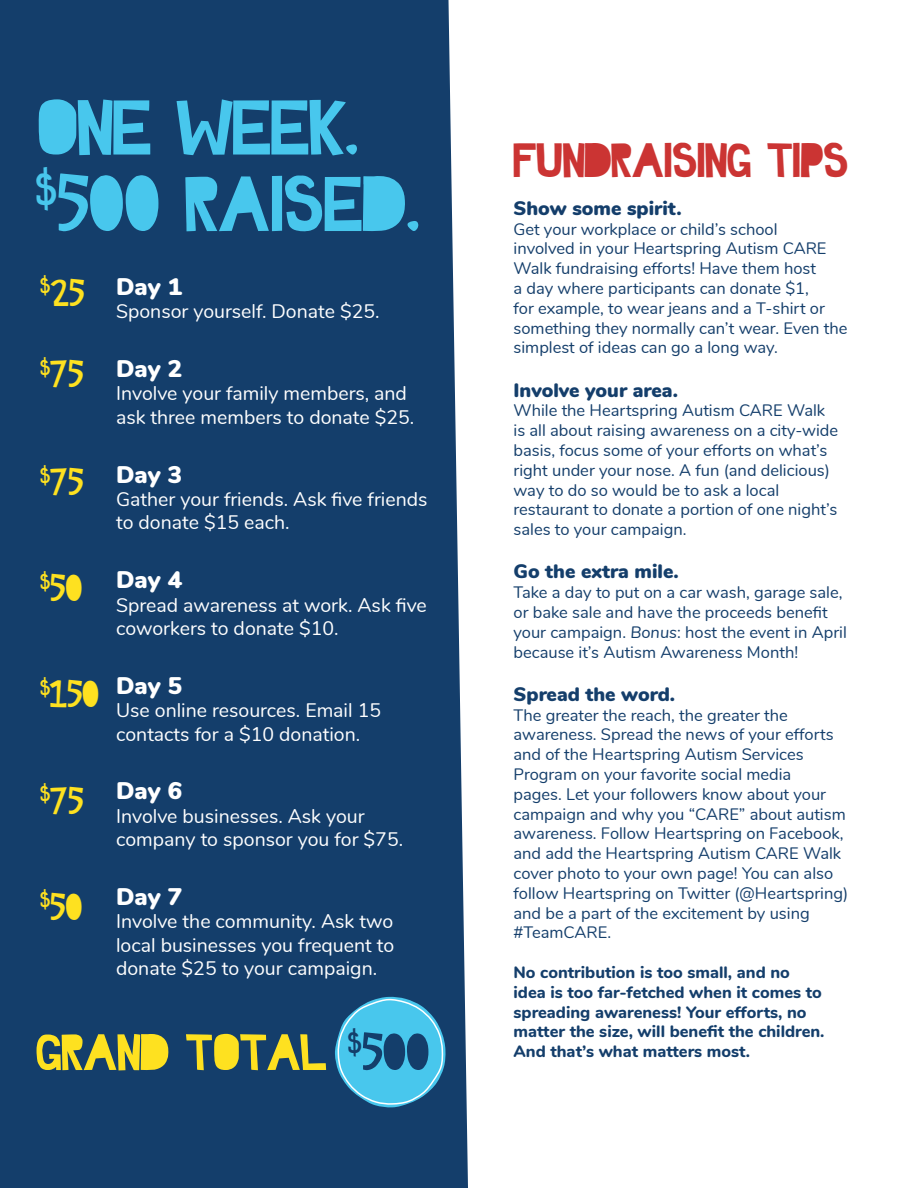
<style>
.page{position:relative;width:918px;height:1188px;background:#fff}
.page>*{position:absolute;margin:0;border:0;box-sizing:border-box;transform-origin:0 0}
.t1{font:79.2px/76.5px "Ghost Town";color:#48c7ed}
.t2{font:51.9px "Ghost Town";color:#fee120}
.t3{font:49.05px "Ghost Town";color:#cb3433}
.t4{font:37.5px/81.9px "Ghost Town";color:#fee120}
.t5{font:900 24px "Nunito";color:#fff}
.t6{font:19.5px/23.4px "Nunito";color:#fff}
.t7{font:900 19.5px "Nunito";color:#143e6b}
.t8{font:16.5px/19.8px "Nunito";color:#143e6b}
.t9{font:800 16.5px/19.8px "Nunito";color:#143e6b}
.s1{color:#143e6b}
.s2{font-style:italic}
</style>
<div class="page">
<div style="left:0;top:0;width:468px;height:1188px;background:#143e6b"></div>
<svg style="left:335px;top:997px;width:111px;height:111px"></svg>
<h1 class="t1" style="left:36px;top:91px;width:386px">ONE WEEK. <sup>$</sup>500 RAISED.</h1>
<h3 class="t4" style="left:40px;top:253px;width:45px"><sup>$</sup>25 <sup>$</sup>75</h3>
<h3 class="t4" style="left:40px;top:442px;width:44px"><sup>$</sup>75</h3>
<h3 class="t4" style="left:40px;top:548px;width:43px"><sup>$</sup>50</h3>
<h3 class="t4" style="left:40px;top:655px;width:60px"><sup>$</sup>150</h3>
<h3 class="t4" style="left:40px;top:761px;width:44px"><sup>$</sup>75</h3>
<h3 class="t4" style="left:40px;top:867px;width:43px"><sup>$</sup>50</h3>
<h3 class="t5" style="left:116px;top:269px;width:68px">Day 1</h3>
<p class="t6" style="left:116px;top:299px;width:265px">Sponsor yourself. Donate $25.</p>
<h3 class="t5" style="left:116px;top:351px;width:68px">Day 2</h3>
<p class="t6" style="left:116px;top:381px;width:300px">Involve your family members, and ask three members to donate $25.</p>
<h3 class="t5" style="left:116px;top:456px;width:68px">Day 3</h3>
<p class="t6" style="left:116px;top:486px;width:313px">Gather your friends. Ask five friends to donate $15 each.</p>
<h3 class="t5" style="left:116px;top:562px;width:68px">Day 4</h3>
<p class="t6" style="left:116px;top:592px;width:312px">Spread awareness at work. Ask five coworkers to donate $10.</p>
<h3 class="t5" style="left:116px;top:668px;width:68px">Day 5</h3>
<p class="t6" style="left:116px;top:698px;width:267px">Use online resources. Email 15 contacts for a $10 donation.</p>
<h3 class="t5" style="left:116px;top:773px;width:68px">Day 6</h3>
<p class="t6" style="left:116px;top:803px;width:289px">Involve businesses. Ask your company to sponsor you for $75.</p>
<h3 class="t5" style="left:116px;top:879px;width:68px">Day 7</h3>
<p class="t6" style="left:116px;top:909px;width:280px;text-align:justify">Involve the community. Ask two local businesses you frequent to donate $25 to your campaign.</p>
<h2 class="t2" style="left:36px;top:1023px;width:395px">GRAND TOTAL <sup>$</sup><span class="s1">500</span></h2>
<h3 class="t3" style="left:514px;top:132px;width:336px">FUNDRAISING TIPS</h3>
<p class="t7" style="left:514px;top:194px;width:170px">Show some spirit.</p>
<p class="t8" style="left:514px;top:218px;width:335px">Get your workplace or child’s school<br>involved in your Heartspring Autism CARE Walk fundraising efforts! Have them host<br>a day where participants can donate $1,<br>for example, to wear jeans and a T-shirt or something they normally can’t wear. Even the simplest of ideas can go a long way.</p>
<p class="t7" style="left:514px;top:375px;width:166px">Involve your area.</p>
<p class="t8" style="left:514px;top:400px;width:326px">While the Heartspring Autism CARE Walk is all about raising awareness on a city-wide basis, focus some of your efforts on what’s right under your nose. A fun (and delicious) way to do so would be to ask a local restaurant to donate a portion of one night’s sales to your campaign.</p>
<p class="t7" style="left:514px;top:557px;width:167px">Go the extra mile.</p>
<p class="t8" style="left:514px;top:582px;width:335px">Take a day to put on a car wash, garage sale, or bake sale and have the proceeds benefit your campaign. <span class="s2">Bonus</span>: host the event in April because it’s Autism Awareness Month!</p>
<p class="t7" style="left:514px;top:680px;width:163px">Spread the word.</p>
<p class="t8" style="left:514px;top:704px;width:336px">The greater the reach, the greater the awareness. Spread the news of your efforts and of the Heartspring Autism Services Program on your favorite social media<br>pages. Let your followers know about your campaign and why you “CARE” about autism awareness. Follow Heartspring on Facebook, and add the Heartspring Autism CARE Walk cover photo to your own page! You can also follow Heartspring on Twitter (@Heartspring) and be a part of the excitement by using #TeamCARE.</p>
<p class="t9" style="left:514px;top:961px;width:313px">No contribution is too small, and no idea is too far-fetched when it comes to spreading awareness! Your efforts, no matter the size, will benefit the children.<br>And that’s what matters most.</p>
</div>
